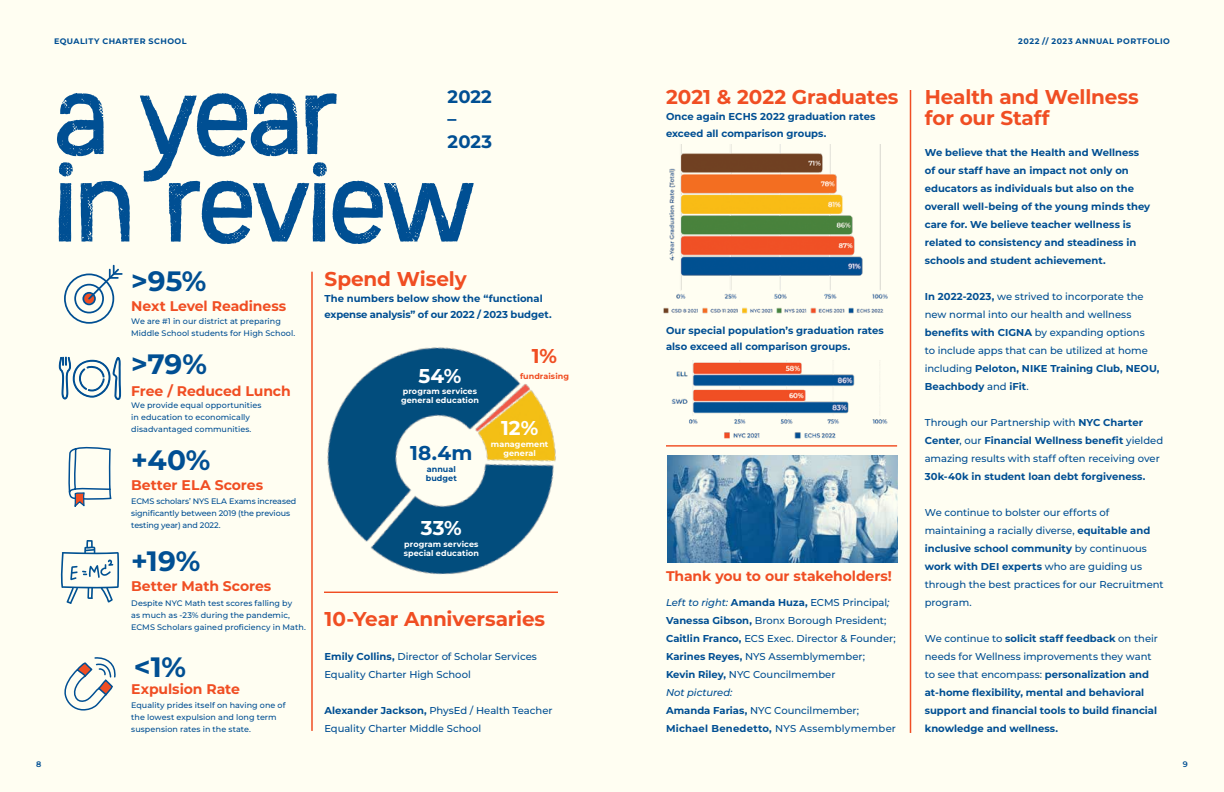
<style>
.page{position:relative;width:1224px;height:792px;background:#fff}
.page>*{position:absolute;margin:0;border:0;box-sizing:border-box;transform-origin:0 0}
.t1{font:109.3px/87.5px "Austral Sans Rust";letter-spacing:-.025em;color:#004f93}
.t2{font:700 28px "Montserrat";letter-spacing:.005em;color:#004f93}
.t3{font:700 20px/20.8px "Montserrat";letter-spacing:-.01em;color:#f04e23}
.t4{font:700 20px "Montserrat";color:#fff}
.t5{font:700 20px "Montserrat";color:#004f93}
.t6{font:700 18px/22.8px "Montserrat";letter-spacing:.005em;color:#004f93}
.t7{font:700 14px "Montserrat";letter-spacing:-.005em;color:#f04e23}
.t8{font:500 10px/18px "Montserrat";letter-spacing:-.005em;color:#004f93}
.t9{font:700 10px/18px "Montserrat";color:#004f93}
.t10{font:500 8px/12px "Montserrat";letter-spacing:.005em;color:#004f93}
.t11{font:500 8px/12px "Montserrat";letter-spacing:-.015em;color:#004f93}
.t12{font:700 8px/9px "Montserrat";letter-spacing:.01em;color:#fff}
.t13{font:700 8px "Montserrat";letter-spacing:.055em;color:#004f93}
.t14{font:700 8px/9px "Montserrat";letter-spacing:.01em;color:#004f93}
.t15{font:700 8px "Montserrat";letter-spacing:.01em;color:#f04e23}
.t16{font:600 8px "Montserrat";color:#004f93}
.s1{font-weight:700}
.s2{font-style:italic}
.s3{font-weight:500}
</style>
<div class="page">
<div style="left:0;top:0;width:612px;height:792px;background:#fffef2"></div>
<div style="left:612px;top:0;width:612px;height:792px;background:#fffef2"></div>
<img style="left:327px;top:347px;width:229px;height:227px">
<hr style="left:910px;top:90px;width:1px;height:643px;background:#f04e23">
<hr style="left:311px;top:272px;width:2px;height:459px;background:#f04e23">
<hr style="left:324px;top:592px;width:234px;height:1px;background:#f04e23">
<svg style="left:68px;top:446px;width:44px;height:61px"></svg>
<svg style="left:59px;top:356px;width:62px;height:44px"></svg>
<svg style="left:64px;top:657px;width:52px;height:54px"></svg>
<img style="left:663px;top:144px;width:225px;height:170px">
<img style="left:667px;top:456px;width:230px;height:106px">
<hr style="left:666px;top:445px;width:231px;height:2px;background:#f04e23">
<svg style="left:61px;top:540px;width:58px;height:64px"></svg>
<svg style="left:64px;top:265px;width:59px;height:59px"></svg>
<img style="left:671px;top:361px;width:217px;height:77px">
<p class="t13" style="left:54px;top:36px;width:134px">EQUALITY CHARTER SCHOOL</p>
<h3 class="t6" style="left:448px;top:84px;width:46px">2022 –<br>2023</h3>
<h1 class="t1" style="left:54px;top:63px;width:423px">a year<br>in review</h1>
<h2 class="t2" style="left:131px;top:262px;width:77px">&gt;95%</h2>
<p class="t10" style="left:131px;top:315px;width:166px">We are #1 in our district at preparing<br>Middle School students for High School.</p>
<h3 class="t7" style="left:131px;top:296px;width:157px">Next Level Readiness</h3>
<h2 class="t2" style="left:131px;top:346px;width:77px">&gt;79%</h2>
<p class="t10" style="left:131px;top:399px;width:132px">We provide equal opportunities in education to economically disadvantaged communities.</p>
<h3 class="t7" style="left:131px;top:382px;width:161px">Free / Reduced Lunch</h3>
<h2 class="t2" style="left:131px;top:441px;width:81px">+40%</h2>
<p class="t11" style="left:131px;top:495px;width:167px">ECMS scholars’ NYS ELA Exams increased significantly between 2019 (the previous testing year) and 2022.</p>
<h3 class="t7" style="left:131px;top:475px;width:133px">Better ELA Scores</h3>
<h2 class="t2" style="left:131px;top:543px;width:71px">+19%</h2>
<p class="t10" style="left:131px;top:597px;width:176px">Despite NYC Math test scores falling by<br>as much as -23% during the pandemic,<br>ECMS Scholars gained proficiency in Math.</p>
<h3 class="t7" style="left:131px;top:577px;width:142px">Better Math Scores</h3>
<h2 class="t2" style="left:134px;top:648px;width:54px">&lt;1%</h2>
<p class="t10" style="left:131px;top:699px;width:156px">Equality prides itself on having one of the lowest expulsion and long term suspension rates in the state.</p>
<h3 class="t7" style="left:131px;top:679px;width:110px">Expulsion Rate</h3>
<h3 class="t3" style="left:325px;top:268px;width:144px">Spend Wisely</h3>
<p class="t9" style="left:325px;top:290px;width:229px;line-height:16.4px">The numbers below show the “functional expense analysis” of our 2022 / 2023 budget.</p>
<h3 class="t4" style="left:419px;top:362px;width:44px">54%</h3>
<p class="t12" style="left:401px;top:387px;width:79px">program services general education</p>
<h3 class="t5" style="left:410px;top:440px;width:64px">18.4m</h3>
<p class="t14" style="left:426px;top:465px;width:33px">annual budget</p>
<h3 class="t3" style="left:532px;top:345px;width:27px">1%</h3>
<p class="t15" style="left:520px;top:370px;width:51px">fundraising</p>
<h3 class="t4" style="left:501px;top:414px;width:39px">12%</h3>
<p class="t12" style="left:491px;top:439px;width:59px;text-align:center">management general</p>
<h3 class="t4" style="left:421px;top:514px;width:42px">33%</h3>
<p class="t12" style="left:404px;top:539px;width:77px">program services special education</p>
<h3 class="t3" style="left:324px;top:608px;width:222px">10-Year Anniversaries</h3>
<p class="t8" style="left:324px;top:647px;width:214px"><span class="s1">Emily Collins,</span> Director of Scholar Services<br>Equality Charter High School</p>
<p class="t8" style="left:324px;top:701px;width:230px"><span class="s1">Alexander Jackson,</span> PhysEd / Health Teacher<br>Equality Charter Middle School</p>
<h3 class="t3" style="left:666px;top:86px;width:234px">2021 &amp; 2022 Graduates</h3>
<p class="t9" style="left:666px;top:108px;width:211px;line-height:16.4px">Once again ECHS 2022 graduation rates exceed all comparison groups.</p>
<p class="t9" style="left:666px;top:322px;width:219px;line-height:16.4px">Our special population’s graduation rates also exceed all comparison groups.</p>
<h3 class="t7" style="left:666px;top:567px;width:228px">Thank you to our stakeholders!</h3>
<p class="t8" style="left:666px;top:593px;width:232px"><span class="s2">Left to right:</span> <span class="s1">Amanda Huza,</span> ECMS Principal<span class="s2">; </span><span class="s1">Vanessa Gibson,</span> Bronx Borough President; <span class="s1">Caitlin Franco,</span> ECS Exec. Director &amp; Founder; <span class="s1">Karines Reyes,</span> NYS Assemblymember; <span class="s1">Kevin Riley,</span> NYC Councilmember<br><span class="s2">Not pictured:<br></span><span class="s1">Amanda Farias,</span> NYC Councilmember; <span class="s1">Michael Benedetto,</span> NYS Assemblymember</p>
<p class="t13" style="left:1018px;top:36px;width:153px">2022 // 2023 ANNUAL PORTFOLIO</p>
<h3 class="t3" style="left:925px;top:86px;width:215px">Health and Wellness for our Staff</h3>
<p class="t9" style="left:925px;top:143px;width:227px">We believe that the Health and Wellness of our staff have an impact not only on educators as individuals but also on the overall well-being of the young minds they care for. We believe teacher wellness is related to consistency and steadiness in schools and student achievement.</p>
<p class="t8" style="left:925px;top:287px;width:236px"><span class="s1">In 2022-2023,</span> we strived to incorporate the new normal into our health and wellness <span class="s1">benefits with CIGNA</span> by expanding options<br>to include apps that can be utilized at home including <span class="s1">Peloton, NIKE Training Club, NEOU, Beachbody</span> and <span class="s1">iFit</span>.</p>
<p class="t8" style="left:925px;top:413px;width:240px">Through our Partnership with <span class="s1">NYC Charter<br>Center</span>, our <span class="s1">Financial Wellness benefit</span> yielded amazing results with staff often receiving over</p>
<p class="t9" style="left:925px;top:467px;width:222px">30k-40k in student loan debt forgiveness.</p>
<p class="t8" style="left:925px;top:503px;width:240px">We continue to bolster our efforts of maintaining a racially diverse, <span class="s1">equitable and inclusive school community</span> by continuous <span class="s1">work with DEI experts</span> who are guiding us through the best practices for our Recruitment program.</p>
<p class="t9" style="left:925px;top:629px;width:235px"><span class="s3">We continue to</span> solicit staff feedback <span class="s3">on their needs for Wellness improvements they want to see that encompass:</span> personalization and at-home flexibility, mental and behavioral support and financial tools to build financial knowledge and wellness.</p>
<p class="t16" style="left:36px;top:758px;width:7px">8</p>
<p class="t16" style="left:1183px;top:758px;width:7px">9</p>
</div>
